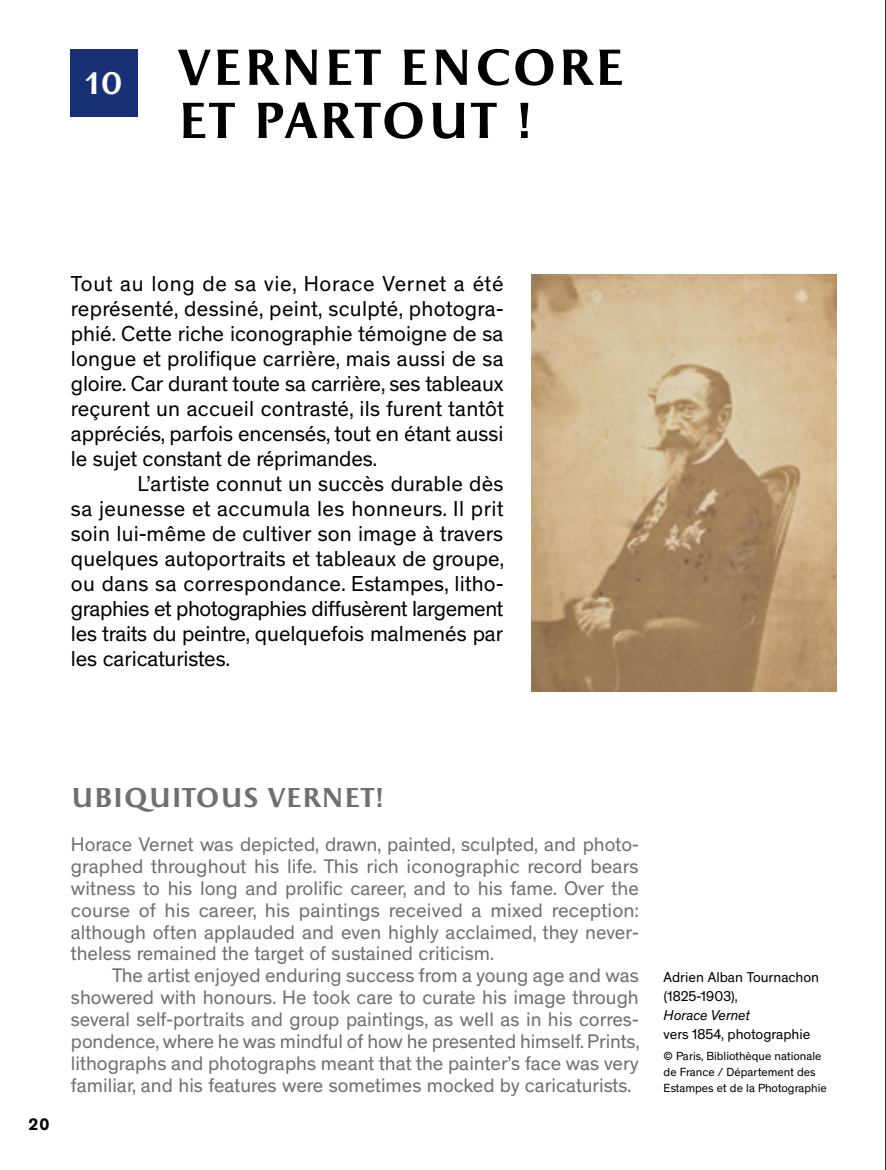
<style>
.page{position:relative;width:886px;height:1170px;background:#fff}
.page>*{position:absolute;margin:0;border:0;box-sizing:border-box;transform-origin:0 0}
.t1{font:700 51px/53px "Apollon";letter-spacing:.02em;color:#000}
.t2{font:700 31.5px "Apollon";color:#fff}
.t3{font:700 27.5px "Apollon";color:#706f6f}
.t4{font:22px/25px "Theinhardt";letter-spacing:-.005em;color:#000;text-align:justify}
.t5{font:20px/22px "Theinhardt";color:#706f6f;text-align:justify}
.t6{font:700 17px "Theinhardt";color:#000}
.t7{font:14.5px/18.8px "Theinhardt";color:#000}
.t8{font:italic 14.5px "Theinhardt";color:#000}
.t9{font:12px/15.5px "Theinhardt";color:#000}
</style>
<div class="page">
<hr style="left:885px;top:0;width:1px;height:1169px;background:#1a3076">
<img style="left:532px;top:274px;width:304px;height:417px">
<div style="left:71px;top:50px;width:67px;height:67px;background:#1a3076"></div>
<h2 class="t2" style="left:85px;top:66px;width:40px">10</h2>
<h1 class="t1" style="left:178px;top:45px;width:449px">VERNET ENCORE<br>ET PARTOUT !</h1>
<p class="t4" style="left:71px;top:272px;width:434px">Tout au long de sa vie, Horace Vernet a été représenté, dessiné, peint, sculpté, photogra&shy;phié. Cette riche iconographie témoigne de sa longue et prolifique carrière, mais aussi de sa gloire. Car durant toute sa carrière, ses tableaux reçurent un accueil contrasté, ils furent tantôt appréciés, parfois encensés, tout en étant aussi le sujet constant de réprimandes.</p>
<p class="t4" style="left:71px;top:472px;width:435px;text-indent:67px">L’artiste connut un succès durable dès sa jeunesse et accumula les honneurs. Il prit soin lui-même de cultiver son image à travers quelques autoportraits et tableaux de groupe, ou dans sa correspondance. Estampes, litho&shy;graphies et photographies diffusèrent largement les traits du peintre, quelquefois malmenés par les caricaturistes.</p>
<p class="t6" style="left:29px;top:1113px;width:22px">20</p>
<h3 class="t3" style="left:71px;top:782px;width:315px">UBIQUITOUS VERNET!</h3>
<p class="t5" style="left:71px;top:833px;width:569px">Horace Vernet was depicted, drawn, painted, sculpted, and photo&shy;graphed throughout his life. This rich iconographic record bears witness to his long and prolific career, and to his fame. Over the course of his career, his paintings received a mixed reception: although often applauded and even highly acclaimed, they never&shy;theless remained the target of sustained criticism.</p>
<p class="t5" style="left:71px;top:965px;width:570px;text-indent:41px">The artist enjoyed enduring success from a young age and was showered with honours. He took care to curate his image through several self-portraits and group paintings, as well as in his corres&shy;pondence, where he was mindful of how he presented himself. Prints, lithographs and photographs meant that the painter’s face was very familiar, and his features were sometimes mocked by caricaturists.</p>
<p class="t7" style="left:663px;top:968px;width:157px">Adrien Alban Tournachon (1825-1903),</p>
<p class="t8" style="left:663px;top:1006px;width:88px">Horace Vernet</p>
<p class="t7" style="left:663px;top:1024px;width:148px">vers 1854, photographie</p>
<p class="t9" style="left:663px;top:1048px;width:165px">© Paris, Bibliothèque nationale de France / Département des<br>Estampes et de la Photographie</p>
</div>
